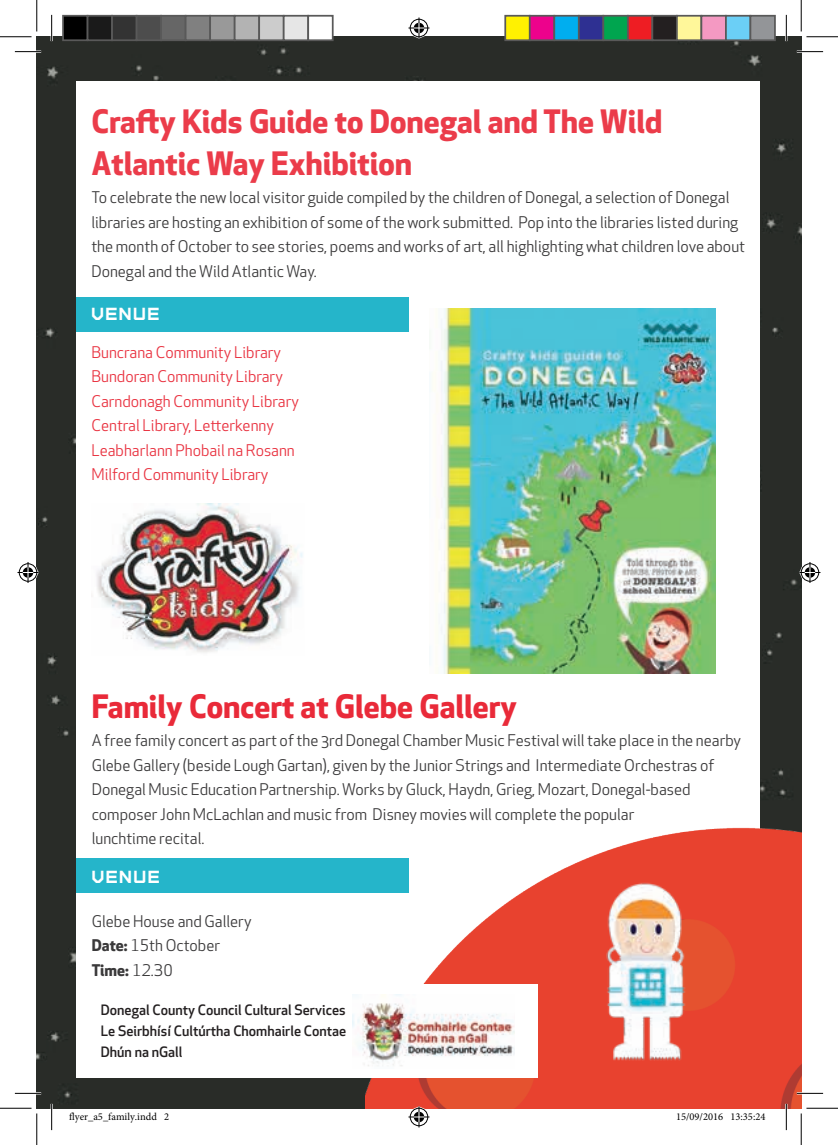
<style>
.page{position:relative;width:838px;height:1145px;background:#fff}
.page>*{position:absolute;margin:0;border:0;box-sizing:border-box;transform-origin:0 0}
.t1{font:700 31.5px "Apex New";color:#eb3c4a}
.t2{font:700 31.5px "Apex New";color:#e92a39}
.t3{font:17.5px "Furore";letter-spacing:.09em;color:#fff}
.t4{font:15.75px/24.5px "Apex New";color:#3a393a}
.t5{font:15.75px "Apex New";color:#e93240}
.t6{font:700 15.75px "Apex New";color:#3a393a}
.t7{font:500 14px "Apex New";color:#231f20}
.t8{font:10.5px "Minion Pro";color:#000}
.s1{font-weight:700}
.s2{font-weight:400}
</style>
<div class="page">
<div style="left:37px;top:37px;width:764px;height:1071px;background:#292c28"></div>
<div style="left:76px;top:81px;width:684px;height:983px;background:#fff"></div>
<div style="left:76px;top:859px;width:332px;height:34px;background:#25b5ca"></div>
<div style="left:76px;top:297px;width:332px;height:35px;background:#25b5ca"></div>
<img style="left:96px;top:503px;width:207px;height:150px">
<img style="left:441px;top:309px;width:274px;height:365px">
<img style="left:365px;top:697px;width:436px;height:411px">
<img style="left:579px;top:880px;width:129px;height:183px">
<div style="left:76px;top:985px;width:461px;height:93px;background:#fff"></div>
<img style="left:352px;top:995px;width:162px;height:71px">
<hr style="left:15px;top:51px;width:26px;height:2px;background:#fff">
<hr style="left:796px;top:51px;width:27px;height:2px;background:#fff">
<hr style="left:15px;top:1092px;width:26px;height:2px;background:#fff">
<hr style="left:796px;top:1092px;width:27px;height:2px;background:#fff">
<hr style="left:51px;top:15px;width:2px;height:26px;background:#fff">
<hr style="left:51px;top:1104px;width:2px;height:26px;background:#fff">
<hr style="left:785px;top:15px;width:2px;height:26px;background:#fff">
<hr style="left:785px;top:1104px;width:2px;height:26px;background:#fff">
<svg style="left:15px;top:51px;width:26px;height:1px"></svg>
<svg style="left:796px;top:51px;width:27px;height:1px"></svg>
<svg style="left:15px;top:1093px;width:26px;height:1px"></svg>
<svg style="left:796px;top:1093px;width:27px;height:1px"></svg>
<svg style="left:51px;top:15px;width:1px;height:26px"></svg>
<svg style="left:51px;top:1104px;width:1px;height:26px"></svg>
<svg style="left:786px;top:15px;width:1px;height:26px"></svg>
<svg style="left:786px;top:1104px;width:1px;height:26px"></svg>
<hr style="left:0;top:36px;width:32px;height:1px;background:#000">
<hr style="left:806px;top:36px;width:31px;height:1px;background:#000">
<hr style="left:0;top:1108px;width:32px;height:1px;background:#000">
<hr style="left:806px;top:1108px;width:31px;height:1px;background:#000">
<hr style="left:36px;top:0;width:1px;height:31px;background:#000">
<hr style="left:36px;top:1113px;width:1px;height:32px;background:#000">
<hr style="left:800px;top:0;width:1px;height:31px;background:#000">
<hr style="left:800px;top:1113px;width:1px;height:32px;background:#000">
<svg style="left:408px;top:18px;width:21px;height:21px"></svg>
<svg style="left:408px;top:1106px;width:21px;height:21px"></svg>
<svg style="left:18px;top:562px;width:21px;height:21px"></svg>
<svg style="left:799px;top:562px;width:21px;height:21px"></svg>
<div style="left:63px;top:16px;width:25px;height:24px;background:#000"></div>
<div style="left:62px;top:15px;width:26px;height:26px;border:2px solid #595959"></div>
<div style="left:88px;top:16px;width:24px;height:24px;background:#1a1a1a"></div>
<div style="left:87px;top:15px;width:26px;height:26px;border:2px solid #595959"></div>
<div style="left:112px;top:16px;width:25px;height:24px;background:#333"></div>
<div style="left:111px;top:15px;width:26px;height:26px;border:2px solid #595959"></div>
<div style="left:137px;top:16px;width:24px;height:24px;background:#4d4d4d"></div>
<div style="left:136px;top:15px;width:26px;height:26px;border:2px solid #595959"></div>
<div style="left:161px;top:16px;width:25px;height:24px;background:#666"></div>
<div style="left:160px;top:15px;width:26px;height:26px;border:2px solid #595959"></div>
<div style="left:186px;top:16px;width:24px;height:24px;background:#808080"></div>
<div style="left:185px;top:15px;width:26px;height:26px;border:2px solid #595959"></div>
<div style="left:210px;top:16px;width:25px;height:24px;background:#999"></div>
<div style="left:209px;top:15px;width:26px;height:26px;border:2px solid #595959"></div>
<div style="left:235px;top:16px;width:24px;height:24px;background:#b3b3b3"></div>
<div style="left:234px;top:15px;width:26px;height:26px;border:2px solid #595959"></div>
<div style="left:259px;top:16px;width:25px;height:24px;background:#ccc"></div>
<div style="left:258px;top:15px;width:26px;height:26px;border:2px solid #595959"></div>
<div style="left:284px;top:16px;width:24px;height:24px;background:#e6e6e6"></div>
<div style="left:283px;top:15px;width:26px;height:26px;border:2px solid #595959"></div>
<div style="left:308px;top:16px;width:25px;height:24px;background:#fff"></div>
<div style="left:307px;top:15px;width:26px;height:26px;border:2px solid #595959"></div>
<div style="left:505px;top:16px;width:24px;height:24px;background:#fff101"></div>
<div style="left:504px;top:15px;width:26px;height:26px;border:2px solid #595959"></div>
<div style="left:529px;top:16px;width:25px;height:24px;background:#ed028c"></div>
<div style="left:529px;top:15px;width:26px;height:26px;border:2px solid #595959"></div>
<div style="left:554px;top:16px;width:24px;height:24px;background:#00aeef"></div>
<div style="left:553px;top:15px;width:26px;height:26px;border:2px solid #595959"></div>
<div style="left:578px;top:16px;width:25px;height:24px;background:#2e3092"></div>
<div style="left:578px;top:15px;width:26px;height:26px;border:2px solid #595959"></div>
<div style="left:603px;top:16px;width:24px;height:24px;background:#00a54f"></div>
<div style="left:602px;top:15px;width:26px;height:26px;border:2px solid #595959"></div>
<div style="left:627px;top:16px;width:25px;height:24px;background:#ee1d23"></div>
<div style="left:627px;top:15px;width:26px;height:26px;border:2px solid #595959"></div>
<div style="left:652px;top:16px;width:24px;height:24px;background:#231f20"></div>
<div style="left:651px;top:15px;width:26px;height:26px;border:2px solid #595959"></div>
<div style="left:676px;top:16px;width:25px;height:24px;background:#fff79a"></div>
<div style="left:676px;top:15px;width:26px;height:26px;border:2px solid #595959"></div>
<div style="left:701px;top:16px;width:24px;height:24px;background:#f499c2"></div>
<div style="left:700px;top:15px;width:26px;height:26px;border:2px solid #595959"></div>
<div style="left:725px;top:16px;width:25px;height:24px;background:#6bcff6"></div>
<div style="left:725px;top:15px;width:26px;height:26px;border:2px solid #595959"></div>
<div style="left:750px;top:16px;width:24px;height:24px;background:#939598"></div>
<div style="left:749px;top:15px;width:26px;height:26px;border:2px solid #595959"></div>
<p class="t1" style="left:91px;top:99px;width:572px">Crafty Kids Guide to Donegal and The Wild</p>
<p class="t1" style="left:91px;top:141px;width:322px">Atlantic Way Exhibition</p>
<p class="t4" style="left:91px;top:185px;width:655px">To celebrate the new local visitor guide compiled by the children of Donegal, a selection of Donegal libraries are hosting an exhibition of some of the work submitted. Pop into the libraries listed during the month of October to see stories, poems and works of art, all highlighting what children love about Donegal and the Wild Atlantic Way.</p>
<p class="t3" style="left:91px;top:303px;width:70px">VENUE</p>
<p class="t5" style="left:91px;top:342px;width:191px">Buncrana Community Library</p>
<p class="t5" style="left:91px;top:367px;width:193px">Bundoran Community Library</p>
<p class="t5" style="left:91px;top:391px;width:209px">Carndonagh Community Library</p>
<p class="t5" style="left:91px;top:416px;width:184px">Central Library, Letterkenny</p>
<p class="t5" style="left:91px;top:440px;width:205px">Leabharlann Phobail na Rosann</p>
<p class="t5" style="left:91px;top:465px;width:178px">Milford Community Library</p>
<p class="t2" style="left:92px;top:684px;width:426px">Family Concert at Glebe Gallery</p>
<p class="t4" style="left:92px;top:729px;width:650px">A free family concert as part of the 3rd Donegal Chamber Music Festival will take place in the nearby<br>Glebe Gallery (beside Lough Gartan), given by the Junior Strings and Intermediate Orchestras of<br>Donegal Music Education Partnership. Works by Gluck, Haydn, Grieg, Mozart, Donegal-based</p>
<p class="t4" style="left:92px;top:802px;width:544px">composer John McLachlan and music from Disney movies will complete the popular</p>
<p class="t4" style="left:92px;top:827px;width:114px">lunchtime recital.</p>
<p class="t3" style="left:92px;top:866px;width:70px">VENUE</p>
<p class="t4" style="left:92px;top:909px;width:161px">Glebe House and Gallery</p>
<p class="t4" style="left:92px;top:933px;width:130px"><span class="s1">Date:</span> 15th October</p>
<p class="t6" style="left:92px;top:959px;width:83px">Time: <span class="s2">12.30</span></p>
<p class="t7" style="left:101px;top:1000px;width:246px">Donegal County Council Cultural Services</p>
<p class="t7" style="left:101px;top:1021px;width:247px">Le SeirbhÍsÍ Cultúrtha Chomhairle Contae</p>
<p class="t7" style="left:101px;top:1042px;width:83px">Dhún na nGall</p>
<p class="t8" style="left:69px;top:1109px;width:101px">flyer_a5_family.indd 2</p>
<p class="t8" style="left:676px;top:1109px;width:91px">15/09/2016 13:35:24</p>
</div>
